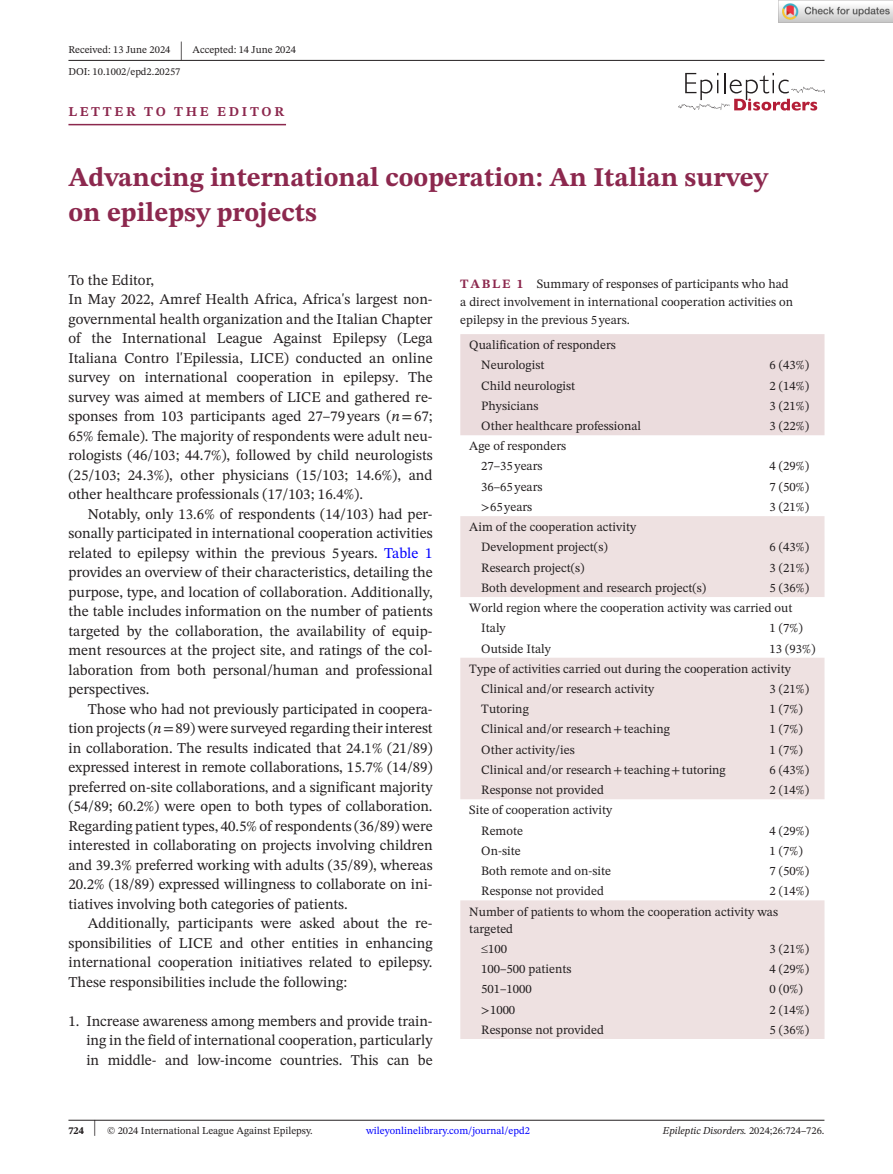
<style>
.page{position:relative;width:893px;height:1174px;background:#fff}
.page>*{position:absolute;margin:0;border:0;box-sizing:border-box;transform-origin:0 0}
.t1{font:700 27px/34.5px "STIX Two Text";color:#8c284e}
.t2{font:25.65px "STIX Two Text";color:#231f20;scale:.49 1}
.t3{font:15px/19.5px "STIX Two Text";color:#231f20;text-align:justify}
.t4{font:700 13.5px "STIX Two Text";letter-spacing:.2em;color:#8c284e}
.t5{font:12.75px/20.2px "STIX Two Text";color:#231f20}
.t6{font:10.5px "STIX Two Text";color:#231f20}
.t7{font:10.5px "STIX Two Text";color:#00f}
.t8{font:italic 10.5px "STIX Two Text";color:#231f20}
.s1{font-style:italic}
.s2{font-family:"STIX"}
.s3{color:#00f}
.s4{font-weight:700;color:#8c284e}
.s5{font-weight:700}
.s6{font-size:22.2px}
.s7{font-style:normal}
</style>
<div class="page">
<hr style="left:68px;top:1119px;width:756px;height:1px;background:#231f20">
<svg style="left:678px;top:73px;width:146px;height:38px"></svg>
<hr style="left:68px;top:60px;width:756px;height:1px;background:#231f20">
<hr style="left:68px;top:124px;width:218px;height:1px;background:#8c284e">
<div style="left:460px;top:334px;width:364px;height:101px;background:#ebdcdd"></div>
<svg style="left:460px;top:516px;width:364px;height:523px;fill:#eee1e1"></svg>
<img style="left:779px;top:0;width:114px;height:23px">
<p class="t6" style="left:68px;top:42px;width:103px">Received: 13 June 2024</p>
<h2 class="t2" style="left:180px;top:32px;width:8px">|</h2>
<p class="t6" style="left:193px;top:42px;width:105px">Accepted: 14 June 2024</p>
<p class="t6" style="left:68px;top:64px;width:113px">DOI: 10.1002/epd2.20257</p>
<p class="t4" style="left:68px;top:101px;width:217px">LETTER TO THE EDITOR</p>
<h1 class="t1" style="left:68px;top:161px;width:701px">Advancing international cooperation: An Italian survey on epilepsy projects</h1>
<p class="t3" style="left:68px;top:270px;width:366px;text-align:left">To the Editor,<br>In May 2022, Amref Health Africa, Africa's largest non&shy;governmental health organization and the Italian Chapter of the International League Against Epilepsy (Lega Italiana Contro l'Epilessia, LICE) conducted an online survey on international cooperation in epilepsy. The survey was aimed at members of LICE and gathered re&shy;sponses from 103 participants aged 27–79 years (<span class="s1">n</span><span class="s2">=</span>67; 65% female). The majority of respondents were adult neu&shy;rologists (46/103; 44.7%), followed by child neurologists (25/103; 24.3%), other physicians (15/103; 14.6%), and other healthcare professionals (17/103; 16.4%).</p>
<p class="t3" style="left:68px;top:504px;width:366px;text-indent:20px">Notably, only 13.6% of respondents (14/103) had per&shy;sonally participated in international cooperation activities related to epilepsy within the previous 5 years. <span class="s3">Table 1 </span>provides an overview of their characteristics, detailing the purpose, type, and location of collaboration. Additionally, the table includes information on the number of patients targeted by the collaboration, the availability of equip&shy;ment resources at the project site, and ratings of the col&shy;laboration from both personal/human and professional perspectives.</p>
<p class="t3" style="left:68px;top:699px;width:366px;text-indent:20px">Those who had not previously participated in coopera&shy;tion projects (<span class="s1">n</span><span class="s2">=</span>89) were surveyed regarding their interest in collaboration. The results indicated that 24.1% (21/89) expressed interest in remote collaborations, 15.7% (14/89) preferred on-site collaborations, and a significant majority (54/89; 60.2%) were open to both types of collaboration.<br>Regarding patient types, 40.5% of respondents (36/89) were interested in collaborating on projects involving children and 39.3% preferred working with adults (35/89), whereas 20.2% (18/89) expressed willingness to collaborate on ini&shy;tiatives involving both categories of patients.</p>
<p class="t3" style="left:68px;top:913px;width:366px;text-indent:20px">Additionally, participants were asked about the re&shy;sponsibilities of LICE and other entities in enhancing international cooperation initiatives related to epilepsy.<br>These responsibilities include the following:</p>
<p class="t3" style="left:86px;top:1011px;width:348px;text-indent:-18px">1. Increase awareness among members and provide train&shy;ing in the field of international cooperation, particularly in middle- and low-income countries. This can be</p>
<p class="t5" style="left:460px;top:275px;width:334px;line-height:18px"><span class="s4">TABLE 1</span> Summary of responses of participants who had a direct involvement in international cooperation activities on epilepsy in the previous 5 years.</p>
<p class="t5" style="left:481px;top:335px;width:136px;text-indent:-12px">Qualification of responders<br>Neurologist</p>
<p class="t5" style="left:769px;top:355px;width:41px">6 (43%)</p>
<p class="t5" style="left:481px;top:375px;width:95px">Child neurologist</p>
<p class="t5" style="left:769px;top:375px;width:41px">2 (14%)</p>
<p class="t5" style="left:481px;top:395px;width:59px">Physicians</p>
<p class="t5" style="left:769px;top:395px;width:41px">3 (21%)</p>
<p class="t5" style="left:481px;top:415px;width:161px">Other healthcare professional</p>
<p class="t5" style="left:769px;top:415px;width:41px">3 (22%)</p>
<p class="t5" style="left:481px;top:436px;width:86px;text-indent:-12px">Age of responders<br>27–35 years</p>
<p class="t5" style="left:769px;top:456px;width:41px">4 (29%)</p>
<p class="t5" style="left:481px;top:476px;width:63px">36–65 years</p>
<p class="t5" style="left:769px;top:476px;width:41px">7 (50%)</p>
<p class="t5" style="left:481px;top:496px;width:53px"><span class="s2">&gt;</span>65 years</p>
<p class="t5" style="left:769px;top:496px;width:41px">3 (21%)</p>
<p class="t5" style="left:481px;top:517px;width:156px;text-indent:-12px">Aim of the cooperation activity<br>Development project(s)</p>
<p class="t5" style="left:769px;top:537px;width:41px">6 (43%)</p>
<p class="t5" style="left:481px;top:557px;width:105px">Research project(s)</p>
<p class="t5" style="left:769px;top:557px;width:41px">3 (21%)</p>
<p class="t5" style="left:481px;top:577px;width:226px">Both development and research project(s)</p>
<p class="t5" style="left:769px;top:577px;width:41px">5 (36%)</p>
<p class="t5" style="left:469px;top:597px;width:325px">World region where the cooperation activity was carried out</p>
<p class="t5" style="left:481px;top:618px;width:26px">Italy</p>
<p class="t5" style="left:769px;top:618px;width:35px">1 (7%)</p>
<p class="t5" style="left:481px;top:638px;width:71px">Outside Italy</p>
<p class="t5" style="left:769px;top:638px;width:47px">13 (93%)</p>
<p class="t5" style="left:469px;top:658px;width:323px">Type of activities carried out during the cooperation activity</p>
<p class="t5" style="left:481px;top:678px;width:174px">Clinical and/or research activity</p>
<p class="t5" style="left:769px;top:678px;width:41px">3 (21%)</p>
<p class="t5" style="left:481px;top:699px;width:49px">Tutoring</p>
<p class="t5" style="left:769px;top:699px;width:35px">1 (7%)</p>
<p class="t5" style="left:481px;top:719px;width:190px">Clinical and/or research<span class="s2">+</span>teaching</p>
<p class="t5" style="left:769px;top:719px;width:35px">1 (7%)</p>
<p class="t5" style="left:481px;top:739px;width:95px">Other activity/ies</p>
<p class="t5" style="left:769px;top:739px;width:35px">1 (7%)</p>
<p class="t5" style="left:481px;top:759px;width:246px">Clinical and/or research<span class="s2">+</span>teaching<span class="s2">+</span>tutoring</p>
<p class="t5" style="left:769px;top:759px;width:41px">6 (43%)</p>
<p class="t5" style="left:481px;top:779px;width:124px">Response not provided</p>
<p class="t5" style="left:769px;top:779px;width:41px">2 (14%)</p>
<p class="t5" style="left:481px;top:800px;width:132px;text-indent:-12px">Site of cooperation activity<br>Remote</p>
<p class="t5" style="left:769px;top:820px;width:41px">4 (29%)</p>
<p class="t5" style="left:481px;top:840px;width:41px">On-site</p>
<p class="t5" style="left:769px;top:840px;width:35px">1 (7%)</p>
<p class="t5" style="left:481px;top:860px;width:131px">Both remote and on-site</p>
<p class="t5" style="left:769px;top:860px;width:41px">7 (50%)</p>
<p class="t5" style="left:481px;top:881px;width:124px">Response not provided</p>
<p class="t5" style="left:469px;top:881px;width:341px;text-indent:300px">2 (14%)<br>Number of patients to whom the cooperation activity was</p>
<p class="t5" style="left:469px;top:918px;width:45px;text-align:center">targeted ≤100</p>
<p class="t5" style="left:769px;top:938px;width:41px">3 (21%)</p>
<p class="t5" style="left:481px;top:958px;width:92px">100–500 patients</p>
<p class="t5" style="left:769px;top:958px;width:41px">4 (29%)</p>
<p class="t5" style="left:481px;top:979px;width:52px">501–1000</p>
<p class="t5" style="left:769px;top:979px;width:35px">0 (0%)</p>
<p class="t5" style="left:481px;top:999px;width:35px"><span class="s2">&gt;</span>1000</p>
<p class="t5" style="left:769px;top:999px;width:41px">2 (14%)</p>
<p class="t5" style="left:481px;top:1019px;width:124px">Response not provided</p>
<p class="t5" style="left:769px;top:1019px;width:41px">5 (36%)</p>
<p class="t6" style="left:68px;top:1123px;width:246px"><span class="s5">724</span> <span class="s6">|</span> © 2024 International League Against Epilepsy.</p>
<p class="t7" style="left:366px;top:1123px;width:165px">wileyonlinelibrary.com/journal/epd2</p>
<p class="t8" style="left:663px;top:1123px;width:163px">Epileptic Disorders. <span class="s7">2024;26:724–726.</span></p>
</div>
